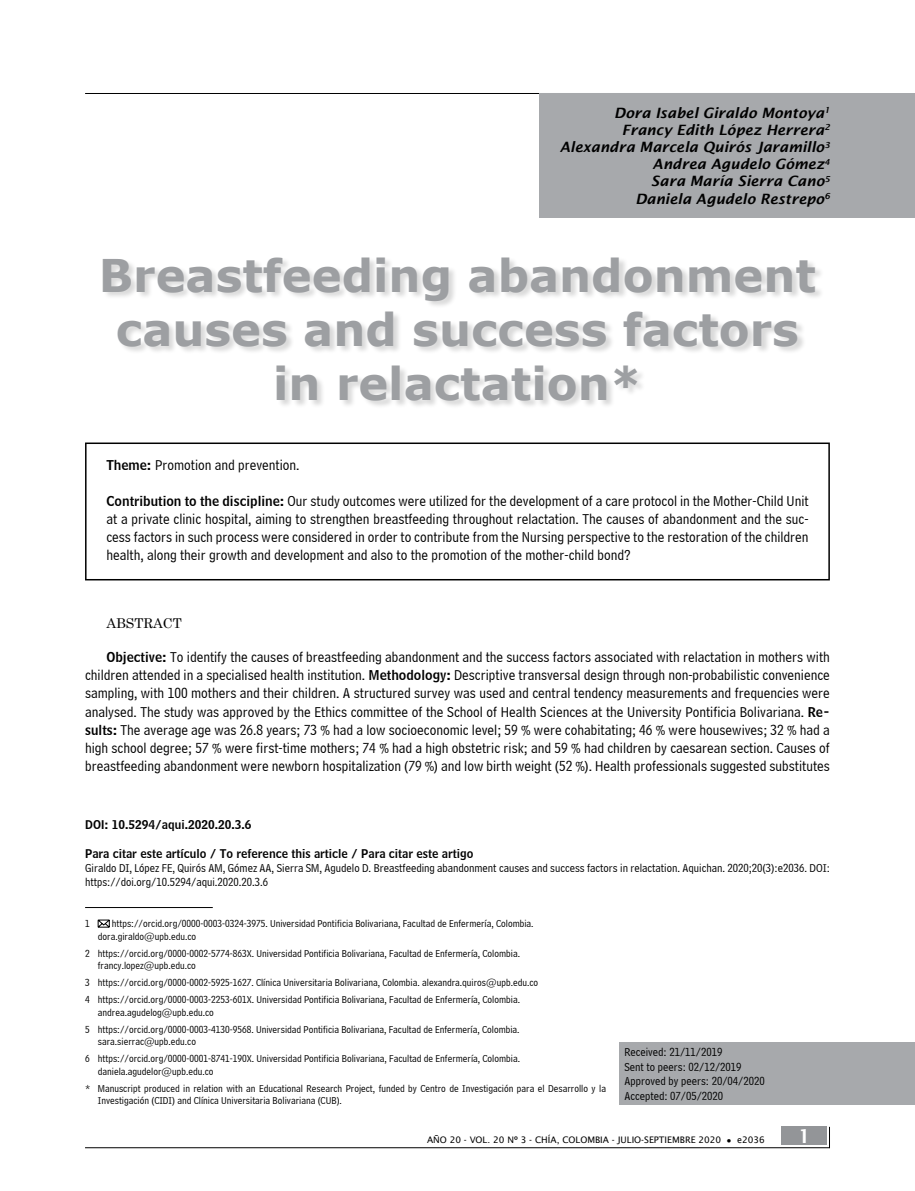
<style>
.page{position:relative;width:915px;height:1191px;background:#fff}
.page>*{position:absolute;margin:0;border:0;box-sizing:border-box;transform-origin:0 0}
.t1{font:700 45px/54px "MS Reference Sans Serif";color:#9d9fa2;text-align:center}
.t2{font:600 19.5px "Lucida Sans";color:#fff}
.t3{font:15px/18px "Bell Centennial BT Address";color:#000;text-align:justify}
.t4{font:italic 600 14.25px/17.1px "Lucida Sans";color:#000;text-align:right}
.t5{font:13.5px "Century Schoolbook";color:#000}
.t6{font:12px/14.4px "Bell Centennial BT Address";color:#000}
.t7{font:12px "Bell Centennial BT Name And Number";color:#000}
.t8{font:10.5px/16.8px "Bell Centennial BT Address";color:#000}
.t9{font:9px "Lucida Sans";color:#000}
.s1{font-family:"Bell Centennial BT Name And Number";font-size:13.5px}
.s2{font-family:"Abadi";font-weight:300;font-stretch:condensed;font-size:13.5px}
</style>
<div class="page">
<div style="left:781px;top:1126px;width:45px;height:19px;background:#939598"></div>
<hr style="left:85px;top:1147px;width:744px;height:1px;background:#000">
<hr style="left:85px;top:93px;width:744px;height:1px;background:#000">
<div style="left:85px;top:442px;width:744px;height:138px;border:2px solid #000"></div>
<div style="left:619px;top:1042px;width:295px;height:62px;background:#a7a9ac"></div>
<div style="left:539px;top:93px;width:375px;height:125px;background:#a7a9ac"></div>
<div style="left:103px;top:257px;width:720px;height:152px;background:#000;opacity:.15"></div>
<svg style="left:97px;top:919px;width:13px;height:8px"></svg>
<hr style="left:85px;top:907px;width:128px;height:1px;background:#000">
<p class="t4" style="left:559px;top:104px;width:271px">Dora Isabel Giraldo Montoya<sup>1<br></sup>Francy Edith López Herrera<sup>2<br></sup>Alexandra Marcela Quirós Jaramillo<sup>3<br></sup>Andrea Agudelo Gómez<sup>4<br></sup>Sara María Sierra Cano<sup>5<br></sup>Daniela Agudelo Restrepo<sup>6</sup></p>
<h1 class="t1" style="left:99px;top:247px;width:718px">Breastfeeding abandonment causes and success factors in relactation*</h1>
<p class="t3" style="left:106px;top:456px;width:195px"><span class="s1">Theme:</span> Promotion and prevention.</p>
<p class="t3" style="left:106px;top:492px;width:703px"><span class="s1">Contribution to the discipline:</span> Our study outcomes were utilized for the development of a care protocol in the Mother-Child Unit at a private clinic hospital, aiming to strengthen breastfeeding throughout relactation. The causes of abandonment and the suc&shy;cess factors in such process were considered in order to contribute from the Nursing perspective to the restoration of the children health, along their growth and development and also to the promotion of the mother-child bond?</p>
<p class="t5" style="left:106px;top:612px;width:77px">ABSTRACT</p>
<p class="t3" style="left:85px;top:648px;width:746px;text-indent:21px"><span class="s1">Objective:</span> To identify the causes of breastfeeding abandonment and the success factors associated with relactation in mothers with children attended in a specialised health institution. <span class="s1">Methodology:</span> Descriptive transversal design through non-probabilistic convenience sampling, with 100 mothers and their children. A structured survey was used and central tendency measurements and frequencies were analysed. The study was approved by the Ethics committee of the School of Health Sciences at the University Pontificia Bolivariana. <span class="s1">Re&shy;sults:</span> The average age was 26.8 years; 73 <span class="s2">%</span> had a low socioeconomic level; 59 <span class="s2">%</span> were cohabitating; 46 <span class="s2">%</span> were housewives; 32 <span class="s2">%</span> had a high school degree; 57 <span class="s2">%</span> were first-time mothers; 74 <span class="s2">%</span> had a high obstetric risk; and 59 <span class="s2">%</span> had children by caesarean section. Causes of breastfeeding abandonment were newborn hospitalization (79 <span class="s2">%</span>) and low birth weight (52 <span class="s2">%</span>). Health professionals suggested substitutes</p>
<p class="t7" style="left:85px;top:816px;width:168px">DOI: 10.5294/aqui.2020.20.3.6</p>
<p class="t7" style="left:85px;top:845px;width:389px">Para citar este artículo / To reference this article / Para citar este artigo</p>
<p class="t6" style="left:85px;top:860px;width:746px">Giraldo DI, López FE, Quirós AM, Gómez AA, Sierra SM, Agudelo D. Breastfeeding abandonment causes and success factors in relactation. Aquichan. 2020;20(3):e2036. DOI: https://doi.org/10.5294/aqui.2020.20.3.6</p>
<p class="t8" style="left:85px;top:915px;width:6px">1</p>
<p class="t8" style="left:98px;top:917px;width:437px;line-height:12.6px;text-indent:14px">https://orcid.org/0000-0003-0324-3975. Universidad Pontificia Bolivariana, Facultad de Enfermería, Colombia. dora.giraldo@upb.edu.co</p>
<p class="t8" style="left:98px;top:947px;width:423px;line-height:12.6px;text-indent:-13px">2 https://orcid.org/0000-0002-5774-863X. Universidad Pontificia Bolivariana, Facultad de Enfermería, Colombia. francy.lopez@upb.edu.co</p>
<p class="t8" style="left:85px;top:974px;width:454px">3 https://orcid.org/0000-0002-5925-1627. Clínica Universitaria Bolivariana, Colombia. alexandra.quiros@upb.edu.co<br>4 https://orcid.org/0000-0003-2253-601X. Universidad Pontificia Bolivariana, Facultad de Enfermería, Colombia.</p>
<p class="t8" style="left:85px;top:1003px;width:436px;text-indent:13px">andrea.agudelog@upb.edu.co<br>5 https://orcid.org/0000-0003-4130-9568. Universidad Pontificia Bolivariana, Facultad de Enfermería, Colombia.</p>
<p class="t8" style="left:85px;top:1033px;width:436px;text-indent:13px">sara.sierrac@upb.edu.co<br>6 https://orcid.org/0000-0001-8741-190X. Universidad Pontificia Bolivariana, Facultad de Enfermería, Colombia.</p>
<p class="t8" style="left:85px;top:1062px;width:522px;text-indent:13px">daniela.agudelor@upb.edu.co<br>* Manuscript produced in relation with an Educational Research Project, funded by Centro de Investigación para el Desarrollo y la</p>
<p class="t8" style="left:98px;top:1092px;width:245px">Investigación (CIDI) and Clínica Universitaria Bolivariana (CUB).</p>
<p class="t6" style="left:624px;top:1045px;width:142px">Received: 21/11/2019<br>Sent to peers: 02/12/2019<br>Approved by peers: 20/04/2020<br>Accepted: 07/05/2020</p>
<p class="t9" style="left:427px;top:1135px;width:339px">AÑO 20 - VOL. 20 Nº 3 - CHÍA, COLOMBIA - JULIO-SEPTIEMBRE 2020 ● e2036</p>
<h2 class="t2" style="left:797px;top:1125px;width:14px">1</h2>
</div>
